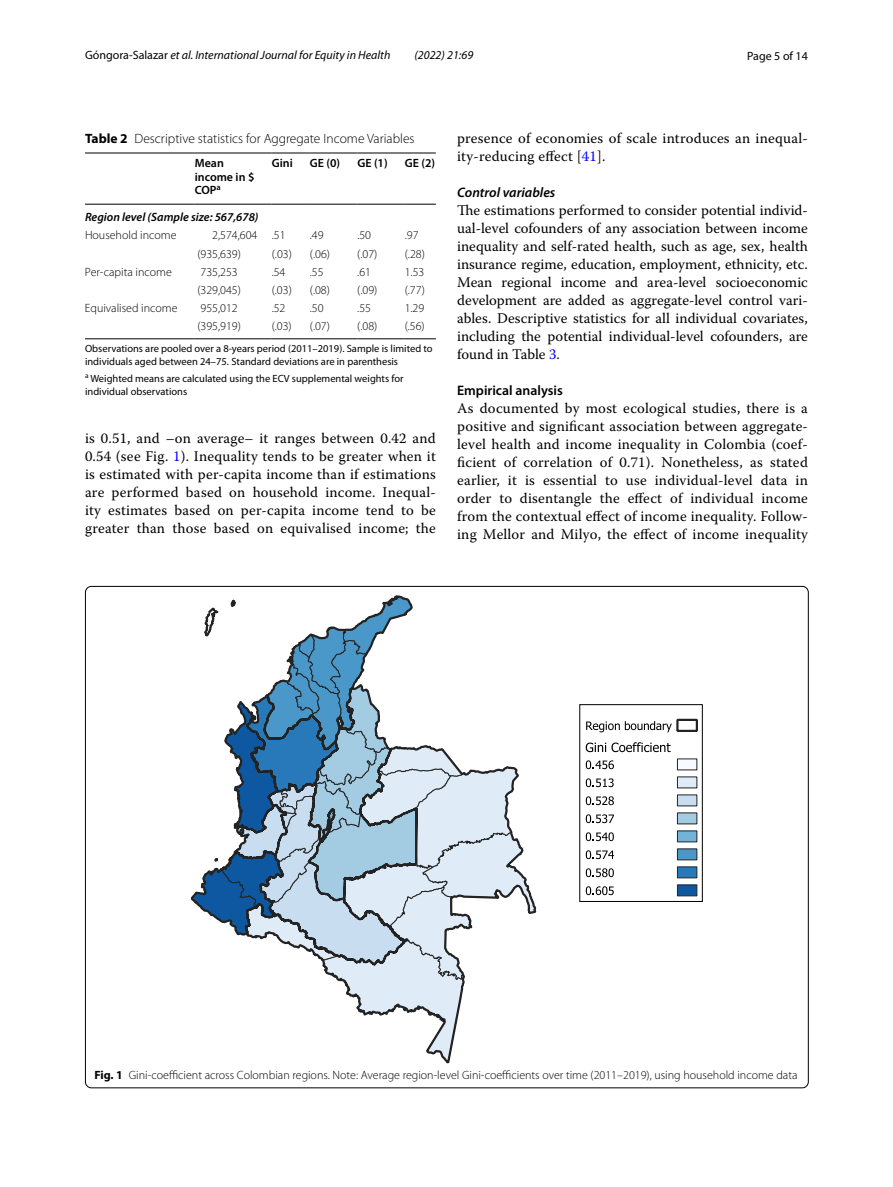
<style>
.page{position:relative;width:893px;height:1187px;background:#fff}
.page>*{position:absolute;margin:0;border:0;box-sizing:border-box;transform-origin:0 0}
.t1{font:14.7px/18px "Warnock Pro";letter-spacing:.015em;color:#000;text-align:justify}
.t2{font:600 13.8px "Myriad Pro";color:#000}
.t3{font:italic 600 13.8px "Myriad Pro";color:#000}
.t4{font:300 13.5px "Myriad Pro";color:#000}
.t5{font:300 12px "Myriad Pro";color:#000}
.t6{font:italic 12px "Myriad Pro";color:#000}
.t7{font:600 12px/13.5px "Myriad Pro";color:#000}
.t8{font:italic 600 12px "Myriad Pro";color:#000}
.t9{font:12px "Myriad Pro";color:#000}
.t10{font:10.5px/12.8px "Myriad Pro";color:#000}
.s1{font-style:normal}
.s2{font-weight:700}
.s3{color:#00f}
</style>
<div class="page">
<hr style="left:85px;top:153px;width:110px;height:1px;background:#000">
<hr style="left:85px;top:204px;width:110px;height:1px;background:#000">
<hr style="left:195px;top:153px;width:77px;height:1px;background:#000">
<hr style="left:195px;top:204px;width:77px;height:1px;background:#000">
<hr style="left:272px;top:153px;width:38px;height:1px;background:#000">
<hr style="left:272px;top:204px;width:38px;height:1px;background:#000">
<hr style="left:310px;top:153px;width:47px;height:1px;background:#000">
<hr style="left:310px;top:204px;width:47px;height:1px;background:#000">
<hr style="left:357px;top:153px;width:48px;height:1px;background:#000">
<hr style="left:357px;top:204px;width:48px;height:1px;background:#000">
<hr style="left:405px;top:153px;width:31px;height:1px;background:#000">
<hr style="left:405px;top:204px;width:31px;height:1px;background:#000">
<hr style="left:85px;top:338px;width:110px;height:1px;background:#000">
<hr style="left:195px;top:338px;width:77px;height:1px;background:#000">
<hr style="left:272px;top:338px;width:38px;height:1px;background:#000">
<hr style="left:310px;top:338px;width:47px;height:1px;background:#000">
<hr style="left:357px;top:338px;width:48px;height:1px;background:#000">
<hr style="left:405px;top:338px;width:31px;height:1px;background:#000">
<div style="left:676px;top:718px;width:22px;height:14px;border:2px solid #232323"></div>
<svg style="left:586px;top:721px;width:86px;height:11px"></svg>
<svg style="left:586px;top:742px;width:85px;height:10px"></svg>
<div style="left:677px;top:758px;width:20px;height:12px;background:#f7fbff"></div>
<svg style="left:586px;top:760px;width:28px;height:9px"></svg>
<div style="left:677px;top:776px;width:20px;height:12px;background:#dfecf8"></div>
<svg style="left:586px;top:778px;width:28px;height:9px"></svg>
<div style="left:677px;top:794px;width:20px;height:12px;background:#c8ddf0"></div>
<svg style="left:586px;top:796px;width:28px;height:9px"></svg>
<div style="left:677px;top:812px;width:20px;height:12px;background:#a3cce3"></div>
<svg style="left:586px;top:814px;width:28px;height:9px"></svg>
<div style="left:677px;top:830px;width:20px;height:12px;background:#73b3d8"></div>
<svg style="left:586px;top:832px;width:28px;height:9px"></svg>
<div style="left:677px;top:848px;width:20px;height:12px;background:#4a97c9"></div>
<svg style="left:586px;top:850px;width:28px;height:9px"></svg>
<div style="left:677px;top:866px;width:20px;height:12px;background:#2879b9;border:1px solid #232323"></div>
<svg style="left:586px;top:868px;width:28px;height:9px"></svg>
<div style="left:677px;top:884px;width:20px;height:12px;background:#0d58a1;border:1px solid #232323"></div>
<svg style="left:586px;top:886px;width:28px;height:9px"></svg>
<div style="left:579px;top:704px;width:124px;height:197px;border:1px solid #000"></div>
<svg style="left:191px;top:595px;width:345px;height:468px"></svg>
<p class="t6" style="left:85px;top:48px;width:307px"><span class="s1">Góngora‑Salazar</span> et al. International Journal for Equity in Health</p>
<p class="t6" style="left:414px;top:48px;width:60px">(2022) 21:69</p>
<p class="t9" style="left:747px;top:48px;width:62px">Page 5 of 14</p>
<p class="t4" style="left:85px;top:131px;width:331px"><span class="s2">Table 2</span> Descriptive statistics for Aggregate Income Variables</p>
<p class="t7" style="left:195px;top:156px;width:61px">Mean income in $<br>COP<sup>a</sup></p>
<p class="t7" style="left:272px;top:156px;width:23px">Gini</p>
<p class="t7" style="left:310px;top:156px;width:32px">GE (0)</p>
<p class="t7" style="left:357px;top:156px;width:32px">GE (1)</p>
<p class="t7" style="left:405px;top:156px;width:32px">GE (2)</p>
<p class="t8" style="left:85px;top:209px;width:175px">Region level (Sample size: 567,678)</p>
<p class="t5" style="left:85px;top:229px;width:93px">Household income</p>
<p class="t5" style="left:212px;top:229px;width:75px">2,574,604 .51</p>
<p class="t5" style="left:310px;top:229px;width:15px">.49</p>
<p class="t5" style="left:357px;top:229px;width:15px">.50</p>
<p class="t5" style="left:405px;top:229px;width:15px">.97</p>
<p class="t5" style="left:197px;top:247px;width:45px">(935,639)</p>
<p class="t5" style="left:272px;top:247px;width:22px">(.03)</p>
<p class="t5" style="left:310px;top:247px;width:22px">(.06)</p>
<p class="t5" style="left:357px;top:247px;width:22px">(.07)</p>
<p class="t5" style="left:405px;top:247px;width:22px">(.28)</p>
<p class="t5" style="left:85px;top:265px;width:88px">Per-capita income</p>
<p class="t5" style="left:201px;top:265px;width:39px">735,253</p>
<p class="t5" style="left:272px;top:265px;width:15px">.54</p>
<p class="t5" style="left:310px;top:265px;width:15px">.55</p>
<p class="t5" style="left:357px;top:265px;width:15px">.61</p>
<p class="t5" style="left:405px;top:265px;width:21px">1.53</p>
<p class="t5" style="left:197px;top:283px;width:45px">(329,045)</p>
<p class="t5" style="left:272px;top:283px;width:22px">(.03)</p>
<p class="t5" style="left:310px;top:283px;width:22px">(.08)</p>
<p class="t5" style="left:357px;top:283px;width:22px">(.09)</p>
<p class="t5" style="left:405px;top:283px;width:22px">(.77)</p>
<p class="t5" style="left:85px;top:301px;width:94px">Equivalised income</p>
<p class="t5" style="left:201px;top:301px;width:39px">955,012</p>
<p class="t5" style="left:272px;top:301px;width:15px">.52</p>
<p class="t5" style="left:310px;top:301px;width:15px">.50</p>
<p class="t5" style="left:357px;top:301px;width:15px">.55</p>
<p class="t5" style="left:405px;top:301px;width:21px">1.29</p>
<p class="t5" style="left:197px;top:319px;width:45px">(395,919)</p>
<p class="t5" style="left:272px;top:319px;width:22px">(.03)</p>
<p class="t5" style="left:310px;top:319px;width:22px">(.07)</p>
<p class="t5" style="left:357px;top:319px;width:22px">(.08)</p>
<p class="t5" style="left:405px;top:319px;width:22px">(.56)</p>
<p class="t10" style="left:85px;top:342px;width:349px">Observations are pooled over a 8-years period (2011–2019). Sample is limited to individuals aged between 24–75. Standard deviations are in parenthesis</p>
<p class="t10" style="left:85px;top:372px;width:320px"><sup>a</sup> Weighted means are calculated using the ECV supplemental weights for individual observations</p>
<p class="t1" style="left:85px;top:428px;width:352px">is 0.51, and –on average– it ranges between 0.42 and 0.54 (see Fig. <span class="s3">1</span>). Inequality tends to be greater when it is estimated with per-capita income than if estimations are performed based on household income. Inequal&shy;ity estimates based on per-capita income tend to be greater than those based on equivalised income; the</p>
<p class="t1" style="left:457px;top:128px;width:352px">presence of economies of scale introduces an inequal&shy;ity-reducing effect [<span class="s3">41</span>].</p>
<p class="t3" style="left:457px;top:183px;width:100px">Control variables</p>
<p class="t1" style="left:457px;top:200px;width:352px">The estimations performed to consider potential individ&shy;ual-level cofounders of any association between income inequality and self-rated health, such as age, sex, health insurance regime, education, employment, ethnicity, etc.<br>Mean regional income and area-level socioeconomic development are added as aggregate-level control vari&shy;ables. Descriptive statistics for all individual covariates, including the potential individual-level cofounders, are found in Table <span class="s3">3</span>.</p>
<p class="t2" style="left:457px;top:381px;width:107px">Empirical analysis</p>
<p class="t1" style="left:457px;top:398px;width:352px">As documented by most ecological studies, there is a positive and significant association between aggregate&shy;level health and income inequality in Colombia (coef&shy;ficient of correlation of 0.71). Nonetheless, as stated earlier, it is essential to use individual-level data in order to disentangle the effect of individual income from the contextual effect of income inequality. Follow&shy;ing Mellor and Milyo, the effect of income inequality</p>
<p class="t5" style="left:94px;top:1068px;width:705px"><span class="s2">Fig. 1</span> Gini-coefficient across Colombian regions. Note: Average region-level Gini-coefficients over time (2011–2019), using household income data</p>
</div>
